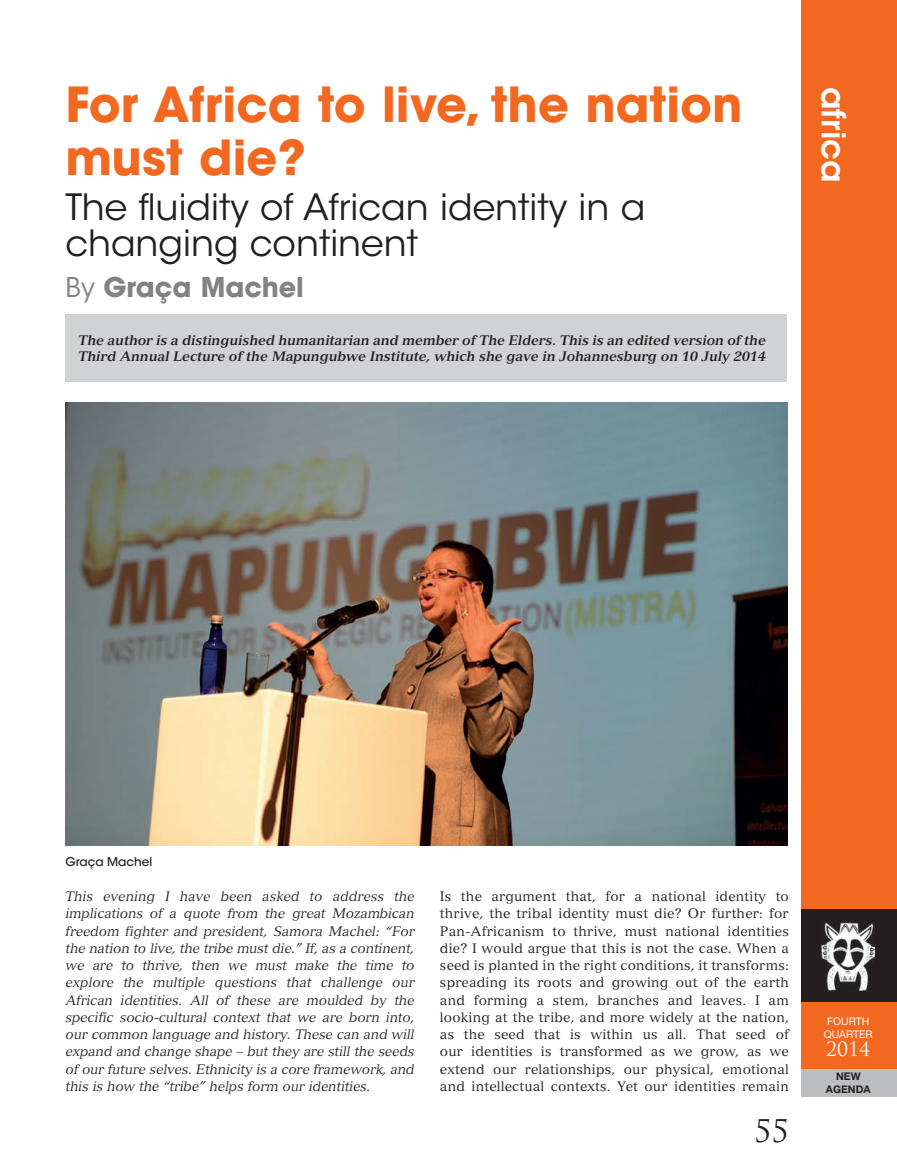
<style>
.page{position:relative;width:897px;height:1173px;background:#fff}
.page>*{position:absolute;margin:0;border:0;box-sizing:border-box;transform-origin:0 0}
.t1{font:700 48px/52.5px "ITC Avant Garde Std";color:#f36821}
.t2{font:36px/36px "ITC Avant Garde Std";color:#231f20}
.t3{font:600 32.55px "ITC Avant Garde Std";color:#fff}
.t4{font:30.45px "Trajan Pro";color:#231f20}
.t5{font:700 27px "ITC Avant Garde Std";color:#808285}
.t6{font:19.35px "Trajan Pro";color:#fff}
.t7{font:italic 13.5px/17.2px "Versailles LT Std";color:#231f20;text-align:justify}
.t8{font:13.5px/17.2px "Versailles LT Std";letter-spacing:.015em;color:#231f20;text-align:justify}
.t9{font:italic 700 13.5px/16.2px "Versailles LT Std";color:#231f20}
.t10{font:500 12px "ITC Avant Garde Std";color:#231f20}
.t11{font:10.5px/12.6px "Helvetica Neue LT Std";color:#fff;text-align:center}
.t12{font:700 10.5px/12.6px "Helvetica Neue LT Std";color:#231f20;text-align:center}
.s1{font-weight:400}
</style>
<div class="page">
<div style="left:801px;top:0;width:95px;height:1069px;background:#f36821"></div>
<div style="left:801px;top:1069px;width:95px;height:28px;background:#bcbdc0"></div>
<div style="left:801px;top:909px;width:95px;height:92px;background:#231f20"></div>
<img style="left:821px;top:922px;width:53px;height:68px">
<div style="left:66px;top:314px;width:720px;height:68px;background:#d1d2d4"></div>
<img style="left:66px;top:402px;width:720px;height:443px">
<h1 class="t1" style="left:66px;top:78px;width:678px">For Africa to live, the nation must die?</h1>
<h2 class="t2" style="left:66px;top:189px;width:581px">The fluidity of African identity in a changing continent</h2>
<h3 class="t5" style="left:66px;top:269px;width:240px"><span class="s1">By</span> Graça Machel</h3>
<p class="t9" style="left:78px;top:332px;width:689px">The author is a distinguished humanitarian and member of The Elders. This is an edited version of the<br>Third Annual Lecture of the Mapungubwe Institute, which she gave in Johannesburg on 10 July 2014</p>
<h3 class="t3" style="left:854px;top:87px;width:97px;rotate:90deg">africa</h3>
<p class="t10" style="left:66px;top:854px;width:88px">Graça Machel</p>
<p class="t7" style="left:66px;top:888px;width:350px">This evening I have been asked to address the implications of a quote from the great Mozambican freedom fighter and president, Samora Machel: “For the nation to live, the tribe must die.” If, as a continent, we are to thrive, then we must make the time to explore the multiple questions that challenge our African identities. All of these are moulded by the specific socio-cultural context that we are born into, our common language and history. These can and will expand and change shape – but they are still the seeds of our future selves. Ethnicity is a core framework, and this is how the “tribe” helps form our identities.</p>
<p class="t8" style="left:440px;top:888px;width:350px">Is the argument that, for a national identity to thrive, the tribal identity must die? Or further: for Pan-Africanism to thrive, must national identities die? I would argue that this is not the case. When a seed is planted in the right conditions, it transforms: spreading its roots and growing out of the earth and forming a stem, branches and leaves. I am looking at the tribe, and more widely at the nation, as the seed that is within us all. That seed of our identities is transformed as we grow, as we extend our relationships, our physical, emotional and intellectual contexts. Yet our identities remain</p>
<h3 class="t4" style="left:754px;top:1112px;width:36px">55</h3>
<p class="t11" style="left:823px;top:1015px;width:51px">FOURTH<br>QUARTER</p>
<h3 class="t6" style="left:826px;top:1036px;width:46px">2014</h3>
<p class="t12" style="left:825px;top:1070px;width:46px">NEW<br>AGENDA</p>
</div>
